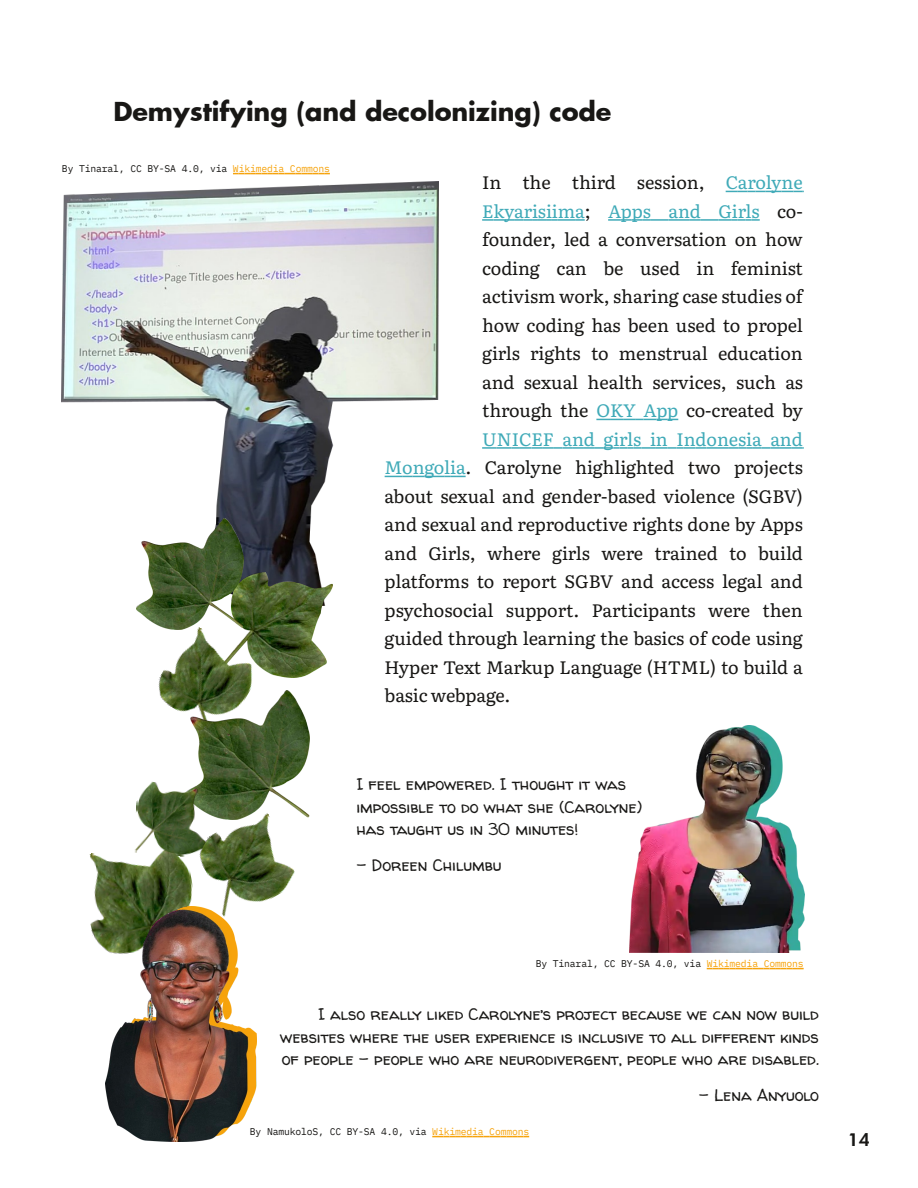
<style>
.page{position:relative;width:918px;height:1188px;background:#fff}
.page>*{position:absolute;margin:0;border:0;box-sizing:border-box;transform-origin:0 0}
.t1{font:700 25.5px "Futura";color:#181715}
.t2{font:18px "Literata";letter-spacing:-.005em;color:#181715}
.t3{font:18px "Literata";letter-spacing:-.005em;color:#40aab8}
.t4{font:800 18px "Futura BT";color:#181715}
.t5{font:16.5px/22.5px "Walter Turncoat";letter-spacing:-.005em;color:#181715}
.t6{font:9.75px "IBM Plex Mono";letter-spacing:-.015em;color:#181715}
.s1{color:#f6a30c}
.s2{color:#40aab8}
.s3{color:#181715}
</style>
<div class="page">
<img style="left:89px;top:853px;width:96px;height:97px">
<svg style="left:726px;top:191px;width:78px;height:1px"></svg>
<svg style="left:482px;top:219px;width:103px;height:2px"></svg>
<svg style="left:608px;top:219px;width:152px;height:2px"></svg>
<svg style="left:596px;top:419px;width:82px;height:1px"></svg>
<svg style="left:482px;top:447px;width:322px;height:2px"></svg>
<svg style="left:438px;top:476px;width:28px;height:1px"></svg>
<img style="left:630px;top:726px;width:175px;height:226px">
<img style="left:106px;top:906px;width:151px;height:236px">
<img style="left:62px;top:181px;width:376px;height:407px">
<img style="left:244px;top:573px;width:88px;height:105px">
<img style="left:136px;top:518px;width:108px;height:105px">
<img style="left:153px;top:623px;width:112px;height:89px">
<img style="left:184px;top:691px;width:125px;height:127px">
<img style="left:132px;top:781px;width:79px;height:77px">
<img style="left:185px;top:806px;width:120px;height:118px">
<svg style="left:233px;top:173px;width:97px;height:1px"></svg>
<svg style="left:432px;top:1136px;width:97px;height:1px"></svg>
<svg style="left:707px;top:968px;width:97px;height:1px"></svg>
<h1 class="t1" style="left:113px;top:100px;width:499px">Demystifying (and decolonizing) code</h1>
<p class="t6" style="left:62px;top:162px;width:270px">By Tinaral, CC BY-SA 4.0, via <span class="s1">Wikimedia Commons</span></p>
<p class="t2" style="left:482px;top:168px;width:322px">In the third session, <span class="s2">Carolyne</span></p>
<p class="t3" style="left:482px;top:197px;width:322px">Ekyarisiima<span class="s3">;</span> Apps and Girls <span class="s3">co-</span></p>
<p class="t2" style="left:482px;top:225px;width:322px">founder, led a conversation on how</p>
<p class="t2" style="left:482px;top:254px;width:322px">coding can be used in feminist</p>
<p class="t2" style="left:482px;top:282px;width:322px">activism work, sharing case studies of</p>
<p class="t2" style="left:482px;top:311px;width:322px">how coding has been used to propel</p>
<p class="t2" style="left:482px;top:339px;width:322px">girls rights to menstrual education</p>
<p class="t2" style="left:482px;top:368px;width:322px">and sexual health services, such as</p>
<p class="t2" style="left:482px;top:396px;width:322px">through the <span class="s2">OKY App</span> co-created by</p>
<p class="t3" style="left:482px;top:424px;width:322px">UNICEF and girls in Indonesia and</p>
<p class="t2" style="left:385px;top:453px;width:420px"><span class="s2">Mongolia</span>. Carolyne highlighted two projects</p>
<p class="t2" style="left:385px;top:481px;width:420px">about sexual and gender-based violence (SGBV)</p>
<p class="t2" style="left:385px;top:510px;width:420px">and sexual and reproductive rights done by Apps</p>
<p class="t2" style="left:385px;top:538px;width:420px">and Girls, where girls were trained to build</p>
<p class="t2" style="left:385px;top:567px;width:420px">platforms to report SGBV and access legal and</p>
<p class="t2" style="left:385px;top:595px;width:420px">psychosocial support. Participants were then</p>
<p class="t2" style="left:385px;top:624px;width:420px">guided through learning the basics of code using</p>
<p class="t2" style="left:385px;top:652px;width:420px">Hyper Text Markup Language (HTML) to build a</p>
<p class="t2" style="left:385px;top:681px;width:127px">basic webpage.</p>
<p class="t5" style="left:356px;top:773px;width:287px">I feel empowered. I thought it was impossible to do what she (Carolyne) has taught us in 30 minutes!</p>
<p class="t5" style="left:356px;top:854px;width:147px">- Doreen Chilumbu</p>
<p class="t6" style="left:536px;top:957px;width:270px">By Tinaral, CC BY-SA 4.0, via <span class="s1">Wikimedia Commons</span></p>
<p class="t5" style="left:280px;top:1003px;width:540px;text-align:justify;text-indent:38px">I also really liked Carolyne’s project because we can now build websites where the user experience is inclusive to all different kinds of people – people who are neurodivergent, people who are disabled.</p>
<p class="t5" style="left:699px;top:1084px;width:122px">- Lena Anyuolo</p>
<p class="t6" style="left:250px;top:1125px;width:281px">By NamukoloS, CC BY-SA 4.0, via <span class="s1">Wikimedia Commons</span></p>
<p class="t4" style="left:848px;top:1129px;width:23px">14</p>
</div>
